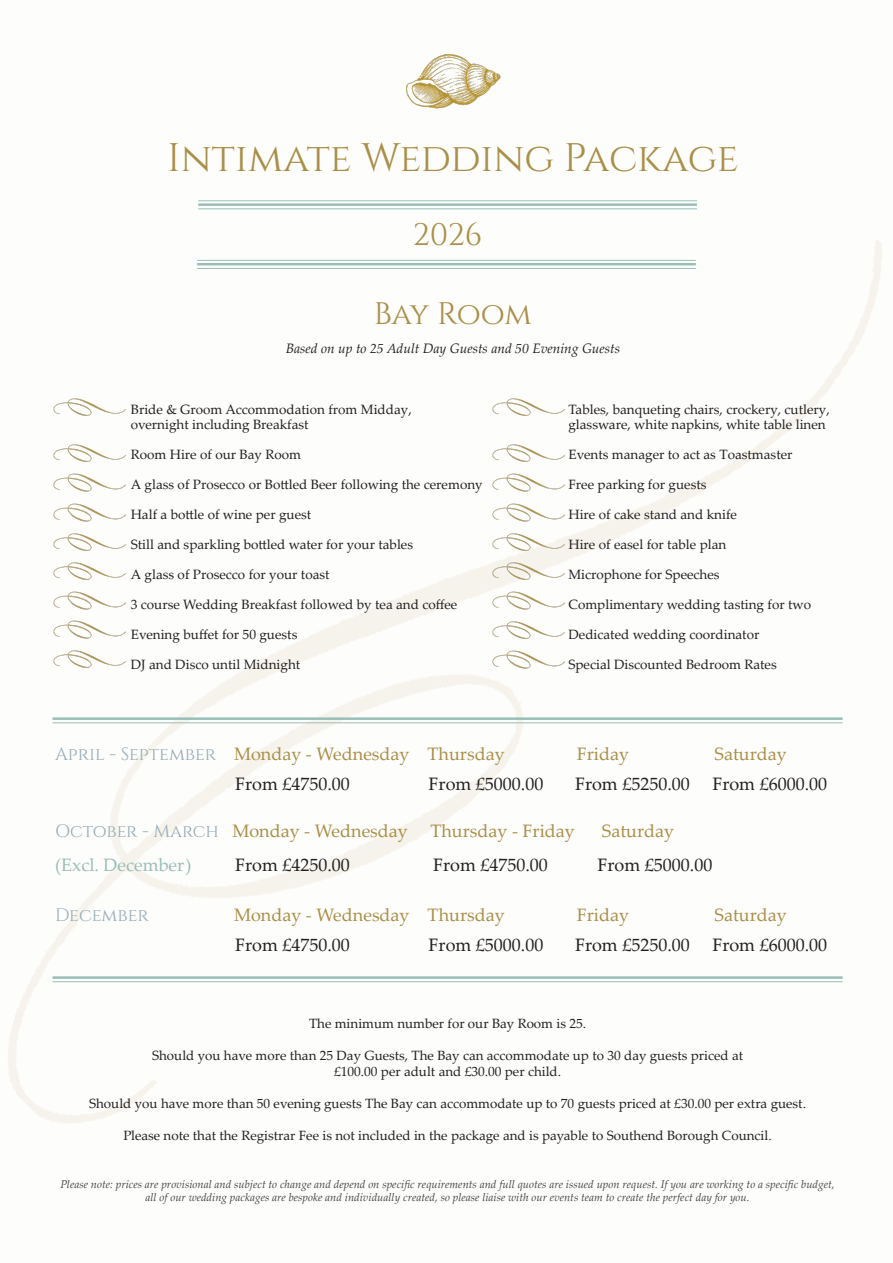
<style>
.page{position:relative;width:893px;height:1263px;background:#fff}
.page>*{position:absolute;margin:0;border:0;box-sizing:border-box;transform-origin:0 0}
.t1{font:39.9px "Cinzel";letter-spacing:-.005em;color:#aa8f48}
.t2{font:31.05px "Cinzel";letter-spacing:-.01em;color:#aa8f48}
.t3{font:18px "Palatino Linotype";color:#aa8f48}
.t4{font:18px "Palatino Linotype";color:#231f20}
.t5{font:18px "Palatino Linotype";color:#99beb7}
.t6{font:18px "Cinzel";color:#97acb4}
.t7{font:italic 13.65px "Palatino Linotype";color:#231f20}
.t8{font:13.5px "Palatino Linotype";color:#231f20}
.t9{font:13.35px/16px "Palatino Linotype";color:#231f20;text-align:center}
.t10{font:italic 11.25px/13.5px "Palatino Linotype";color:#464748;text-align:center}
.s1{font-family:"Cinzel";color:#97acb4}
</style>
<div class="page">
<img style="left:8px;top:54px;width:875px;height:1070px">
<hr style="left:197px;top:263px;width:499px;height:2px;background:#99beb7">
<img style="left:397px;top:55px;width:111px;height:55px">
<hr style="left:197px;top:268px;width:499px;height:1px;background:#99beb7">
<hr style="left:197px;top:260px;width:499px;height:1px;background:#99beb7">
<hr style="left:198px;top:203px;width:499px;height:3px;background:#99beb7">
<hr style="left:198px;top:209px;width:499px;height:1px;background:#99beb7">
<hr style="left:198px;top:200px;width:499px;height:1px;background:#99beb7">
<hr style="left:53px;top:722px;width:790px;height:1px;background:#99beb7">
<hr style="left:53px;top:717px;width:790px;height:3px;background:#99beb7">
<hr style="left:53px;top:981px;width:790px;height:1px;background:#99beb7">
<hr style="left:53px;top:976px;width:790px;height:3px;background:#99beb7">
<img style="left:51px;top:395px;width:78px;height:29px">
<img style="left:51px;top:440px;width:78px;height:236px">
<img style="left:491px;top:395px;width:77px;height:29px">
<img style="left:491px;top:440px;width:77px;height:237px">
<p class="t1" style="left:167px;top:134px;width:573px">Intimate Wedding Package</p>
<p class="t2" style="left:413px;top:217px;width:71px">2026</p>
<p class="t2" style="left:374px;top:295px;width:159px">Bay Room</p>
<p class="t7" style="left:286px;top:338px;width:336px">Based on up to 25 Adult Day Guests and 50 Evening Guests</p>
<p class="t8" style="left:131px;top:400px;width:282px">Bride &amp; Groom Accommodation from Midday,</p>
<p class="t8" style="left:131px;top:415px;width:179px">overnight including Breakfast</p>
<p class="t8" style="left:131px;top:445px;width:172px">Room Hire of our Bay Room</p>
<p class="t8" style="left:131px;top:475px;width:353px">A glass of Prosecco or Bottled Beer following the ceremony</p>
<p class="t8" style="left:131px;top:505px;width:182px">Half a bottle of wine per guest</p>
<p class="t8" style="left:131px;top:535px;width:284px">Still and sparkling bottled water for your tables</p>
<p class="t8" style="left:131px;top:565px;width:200px">A glass of Prosecco for your toast</p>
<p class="t8" style="left:131px;top:595px;width:328px">3 course Wedding Breakfast followed by tea and coffee</p>
<p class="t8" style="left:131px;top:625px;width:168px">Evening buffet for 50 guests</p>
<p class="t8" style="left:131px;top:655px;width:171px">DJ and Disco until Midnight</p>
<p class="t8" style="left:568px;top:400px;width:263px">Tables, banqueting chairs, crockery, cutlery,</p>
<p class="t8" style="left:568px;top:415px;width:259px">glassware, white napkins, white table linen</p>
<p class="t8" style="left:568px;top:445px;width:226px">Events manager to act as Toastmaster</p>
<p class="t8" style="left:568px;top:475px;width:140px">Free parking for guests</p>
<p class="t8" style="left:568px;top:505px;width:170px">Hire of cake stand and knife</p>
<p class="t8" style="left:568px;top:535px;width:159px">Hire of easel for table plan</p>
<p class="t8" style="left:568px;top:565px;width:153px">Microphone for Speeches</p>
<p class="t8" style="left:568px;top:595px;width:244px">Complimentary wedding tasting for two</p>
<p class="t8" style="left:568px;top:625px;width:192px">Dedicated wedding coordinator</p>
<p class="t8" style="left:568px;top:655px;width:210px">Special Discounted Bedroom Rates</p>
<p class="t3" style="left:55px;top:741px;width:451px"><span class="s1">April - September</span> Monday - Wednesday Thursday</p>
<p class="t3" style="left:577px;top:741px;width:54px">Friday</p>
<p class="t3" style="left:715px;top:741px;width:74px">Saturday</p>
<p class="t4" style="left:235px;top:771px;width:116px">From £4750.00</p>
<p class="t4" style="left:429px;top:771px;width:116px">From £5000.00</p>
<p class="t4" style="left:575px;top:771px;width:116px">From £5250.00</p>
<p class="t4" style="left:712px;top:771px;width:116px">From £6000.00</p>
<p class="t3" style="left:55px;top:818px;width:354px"><span class="s1">October - March</span> Monday - Wednesday</p>
<p class="t3" style="left:430px;top:818px;width:146px">Thursday - Friday</p>
<p class="t3" style="left:602px;top:818px;width:74px">Saturday</p>
<p class="t5" style="left:55px;top:852px;width:138px">(Excl. December)</p>
<p class="t4" style="left:235px;top:852px;width:116px">From £4250.00</p>
<p class="t4" style="left:433px;top:852px;width:116px">From £4750.00</p>
<p class="t4" style="left:597px;top:852px;width:116px">From £5000.00</p>
<p class="t6" style="left:55px;top:904px;width:95px">December</p>
<p class="t3" style="left:234px;top:902px;width:272px">Monday - Wednesday Thursday</p>
<p class="t3" style="left:577px;top:902px;width:54px">Friday</p>
<p class="t3" style="left:715px;top:902px;width:74px">Saturday</p>
<p class="t4" style="left:235px;top:932px;width:116px">From £4750.00</p>
<p class="t4" style="left:429px;top:932px;width:116px">From £5000.00</p>
<p class="t4" style="left:575px;top:932px;width:116px">From £5250.00</p>
<p class="t4" style="left:712px;top:932px;width:116px">From £6000.00</p>
<p class="t9" style="left:309px;top:1014px;width:279px">The minimum number for our Bay Room is 25.</p>
<p class="t9" style="left:152px;top:1047px;width:592px">Should you have more than 25 Day Guests, The Bay can accommodate up to 30 day guests priced at £100.00 per adult and £30.00 per child.</p>
<p class="t9" style="left:89px;top:1095px;width:718px">Should you have more than 50 evening guests The Bay can accommodate up to 70 guests priced at £30.00 per extra guest.</p>
<p class="t9" style="left:123px;top:1127px;width:650px">Please note that the Registrar Fee is not included in the package and is payable to Southend Borough Council.</p>
<p class="t10" style="left:60px;top:1176px;width:776px">Please note: prices are provisional and subject to change and depend on specific requirements and full quotes are issued upon request. If you are working to a specific budget, all of our wedding packages are bespoke and individually created, so please liaise with our events team to create the perfect day for you.</p>
</div>
